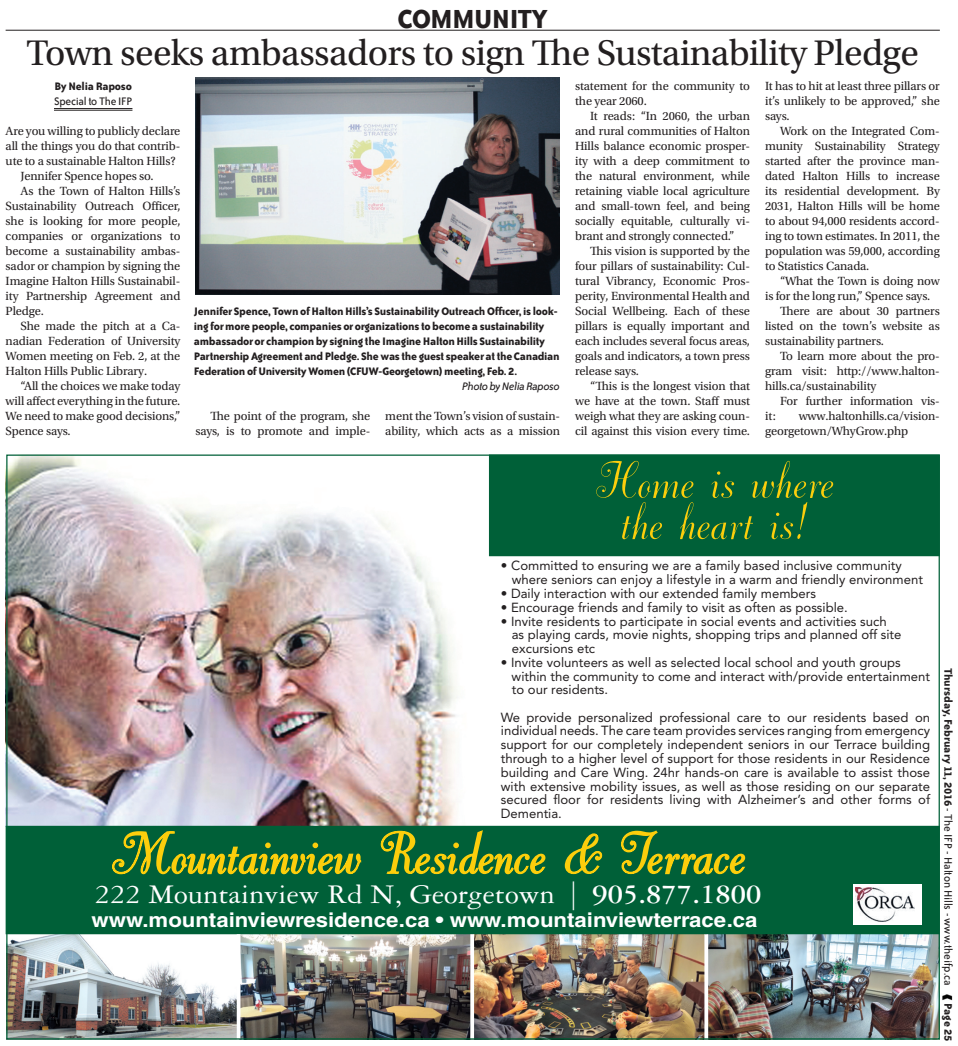
<style>
.page{position:relative;width:958px;height:1046px;background:#fff}
.page>*{position:absolute;margin:0;border:0;box-sizing:border-box;transform-origin:0 0}
.t1{font:70px "Dorchester Script MT Std";color:#fcce0c}
.t2{font:62.5px "Dorchester Script MT Std";color:#fcce0c}
.Headline_-_Utopia_Re{font:37.5px "Utopia Std";letter-spacing:-.015em;color:#231f20}
.Headline_-_P1_Teaser{font:700 30px "Bailey Sans ITC Pro";letter-spacing:-.025em;color:#231f20}
.t3{font:28.75px "Garamond 3 LT Std";color:#fff;scale:1.07 1}
.t4{font:700 20.12px "Helvetica LT Std";color:#fff;scale:1.1 1}
.t5{font:13.12px/13.8px "Avenir LT Std";color:#231f20}
.Body_Text_-_Indented{font:12.5px/15px "Utopia Std";letter-spacing:-.01em;color:#231f20;text-align:justify}
.Cutline{font:700 12.5px/15px "Bailey Sans ITC Pro";letter-spacing:-.025em;color:#231f20}
.Body_Text_-_No_Inden{font:12.5px/15px "Utopia Std";letter-spacing:-.01em;color:#231f20;text-align:justify}
.Byline_-_Line_2{font:12.5px "Bailey Sans ITC Pro";color:#231f20}
.Cutline-2{font:italic 12.5px "Bailey Sans ITC Pro";letter-spacing:-.025em;color:#231f20}
.Byline_-_Line_2-2{font:12.5px "Bailey Sans ITC Pro";letter-spacing:-.02em;color:#231f20}
.Byline_-_Name{font:700 12.5px "Bailey Sans ITC Pro";letter-spacing:-.02em;color:#231f20}
.s1{font-weight:700}
</style>
<div class="page">
<svg style="left:942px;top:994px;width:10px;height:6px"></svg>
<img style="left:8px;top:934px;width:929px;height:103px">
<img style="left:6px;top:454px;width:933px;height:480px">
<svg style="left:111px;top:827px;width:251px;height:48px;background:#39792d"></svg>
<svg style="left:380px;top:829px;width:167px;height:46px;background:#3d7a2d"></svg>
<svg style="left:564px;top:832px;width:39px;height:43px;background:#487f2b"></svg>
<svg style="left:620px;top:828px;width:127px;height:51px;background:#34762e"></svg>
<div style="left:852px;top:884px;width:69px;height:41px;background:#fff"></div>
<img style="left:855px;top:887px;width:59px;height:34px">
<hr style="left:237px;top:934px;width:3px;height:105px;background:#fff">
<svg style="left:470px;top:934px;width:4px;height:103px"></svg>
<svg style="left:704px;top:934px;width:4px;height:103px"></svg>
<hr style="left:6px;top:30px;width:933px;height:1px;background:#231f20">
<hr style="left:54px;top:108px;width:78px;height:1px;background:#231f20">
<hr style="left:54px;top:110px;width:78px;height:1px;background:#231f20">
<img style="left:195px;top:77px;width:364px;height:218px">
<p class="Headline_-_P1_Teaser" style="left:398px;top:1px;width:151px">COMMUNITY</p>
<p class="Headline_-_Utopia_Re" style="left:27px;top:33px;width:893px">Town seeks ambassadors to sign The Sustainability Pledge</p>
<p class="Byline_-_Name" style="left:54px;top:79px;width:79px">By Nelia Raposo</p>
<p class="Byline_-_Line_2-2" style="left:54px;top:94px;width:80px">Special to The IFP</p>
<p class="Body_Text_-_No_Inden" style="left:6px;top:124px;width:176px">Are you willing to publicly declare all the things you do that contrib&shy;ute to a sustainable Halton Hills?</p>
<p class="Body_Text_-_Indented" style="left:21px;top:169px;width:134px">Jennifer Spence hopes so.</p>
<p class="Body_Text_-_Indented" style="left:6px;top:184px;width:176px;text-indent:15px">As the Town of Halton Hills’s Sustainability Outreach Officer, she is looking for more people, companies or organizations to become a sustainability ambas&shy;sador or champion by signing the Imagine Halton Hills Sustainabil&shy;ity Partnership Agreement and Pledge.</p>
<p class="Body_Text_-_Indented" style="left:6px;top:319px;width:176px;text-indent:15px">She made the pitch at a Ca&shy;nadian Federation of University Women meeting on Feb. 2, at the Halton Hills Public Library.</p>
<p class="Body_Text_-_Indented" style="left:6px;top:379px;width:176px;text-indent:15px">“All the choices we make today will affect everything in the future.<br>We need to make good decisions,” Spence says.</p>
<p class="Cutline" style="left:194px;top:303px;width:367px">Jennifer Spence, Town of Halton Hills’s Sustainability Outreach Officer, is look&shy;ing for more people, companies or organizations to become a sustainability ambassador or champion by signing the Imagine Halton Hills Sustainability Partnership Agreement and Pledge. She was the guest speaker at the Canadian Federation of University Women (CFUW-Georgetown) meeting, Feb. 2.</p>
<p class="Cutline-2" style="left:462px;top:379px;width:99px">Photo by Nelia Raposo</p>
<p class="Body_Text_-_Indented" style="left:195px;top:409px;width:176px;text-align:right">The point of the program, she says, is to promote and imple-</p>
<p class="Body_Text_-_Indented" style="left:385px;top:409px;width:176px">ment the Town’s vision of sustain&shy;ability, which acts as a mission</p>
<p class="Body_Text_-_Indented" style="left:575px;top:79px;width:176px">statement for the community to the year 2060.</p>
<p class="Body_Text_-_Indented" style="left:575px;top:109px;width:176px;text-indent:15px">It reads: “In 2060, the urban and rural communities of Halton Hills balance economic prosper&shy;ity with a deep commitment to the natural environment, while retaining viable local agriculture and small-town feel, and being socially equitable, culturally vi&shy;brant and strongly connected.”</p>
<p class="Body_Text_-_Indented" style="left:575px;top:244px;width:176px;text-indent:15px">This vision is supported by the four pillars of sustainability: Cul&shy;tural Vibrancy, Economic Pros&shy;perity, Environmental Health and Social Wellbeing. Each of these pillars is equally important and each includes several focus areas, goals and indicators, a town press release says.</p>
<p class="Body_Text_-_Indented" style="left:575px;top:379px;width:176px;text-indent:15px">“This is the longest vision that we have at the town. Staff must weigh what they are asking coun&shy;cil against this vision every time.</p>
<p class="Body_Text_-_Indented" style="left:765px;top:79px;width:176px">It has to hit at least three pillars or it’s unlikely to be approved,” she says.</p>
<p class="Body_Text_-_Indented" style="left:765px;top:124px;width:176px;text-indent:15px">Work on the Integrated Com&shy;munity Sustainability Strategy started after the province man&shy;dated Halton Hills to increase its residential development. By 2031, Halton Hills will be home to about 94,000 residents accord&shy;ing to town estimates. In 2011, the population was 59,000, according to Statistics Canada.</p>
<p class="Body_Text_-_Indented" style="left:765px;top:274px;width:176px;text-indent:15px">“What the Town is doing now is for the long run,” Spence says.</p>
<p class="Body_Text_-_Indented" style="left:765px;top:304px;width:176px;text-indent:15px">There are about 30 partners listed on the town’s website as sustainability partners.</p>
<p class="Body_Text_-_Indented" style="left:765px;top:349px;width:176px;text-indent:15px">To learn more about the pro&shy;gram visit: http://www.halton&shy;hills.ca/sustainability</p>
<p class="Body_Text_-_Indented" style="left:780px;top:394px;width:161px">For further information vis-</p>
<p class="Body_Text_-_Indented" style="left:765px;top:409px;width:12px">it:</p>
<p class="Body_Text_-_Indented" style="left:765px;top:409px;width:176px;text-indent:34px">www.haltonhills.ca/vision&shy;georgetown/WhyGrow.php</p>
<p class="t2" style="left:593px;top:449px;width:241px">Home is where</p>
<p class="t2" style="left:619px;top:490px;width:189px">the heart is!</p>
<p class="t5" style="left:512px;top:559px;width:412px;text-indent:-11px">• Committed to ensuring we are a family based inclusive community where seniors can enjoy a lifestyle in a warm and friendly environment</p>
<p class="t5" style="left:501px;top:587px;width:317px">• Daily interaction with our extended family members</p>
<p class="t5" style="left:501px;top:600px;width:348px">• Encourage friends and family to visit as often as possible.</p>
<p class="t5" style="left:512px;top:614px;width:391px;text-indent:-11px">• Invite residents to participate in social events and activities such as playing cards, movie nights, shopping trips and planned off site excursions etc</p>
<p class="t5" style="left:511px;top:655px;width:420px;text-indent:-11px">• Invite volunteers as well as selected local school and youth groups within the community to come and interact with/provide entertainment to our residents.</p>
<p class="t5" style="left:501px;top:710px;width:431px;text-align:justify">We provide personalized professional care to our residents based on individual needs. The care team provides services ranging from emergency support for our completely independent seniors in our Terrace building through to a higher level of support for those residents in our Residence building and Care Wing. 24hr hands-on care is available to assist those with extensive mobility issues, as well as those residing on our separate secured floor for residents living with Alzheimer’s and other forms of Dementia.</p>
<p class="t1" style="left:110px;top:818px;width:635px">Mountainview Residence &amp; Terrace</p>
<p class="t3" style="left:94px;top:879px;width:625px">222 Mountainview Rd N, Georgetown | <span class="s1">905.877.1800</span></p>
<p class="t4" style="left:92px;top:907px;width:607px">www.mountainviewresidence.ca • www.mountainviewterrace.ca</p>
<p class="Byline_-_Line_2" style="left:955px;top:668px;width:319px;rotate:90deg"><span class="s1">Thursday, February 11, 2016</span> - The IFP - Halton Hills - www.theifp.ca</p>
<p class="Cutline" style="left:956px;top:1003px;width:40px;rotate:90deg">Page 25</p>
</div>
